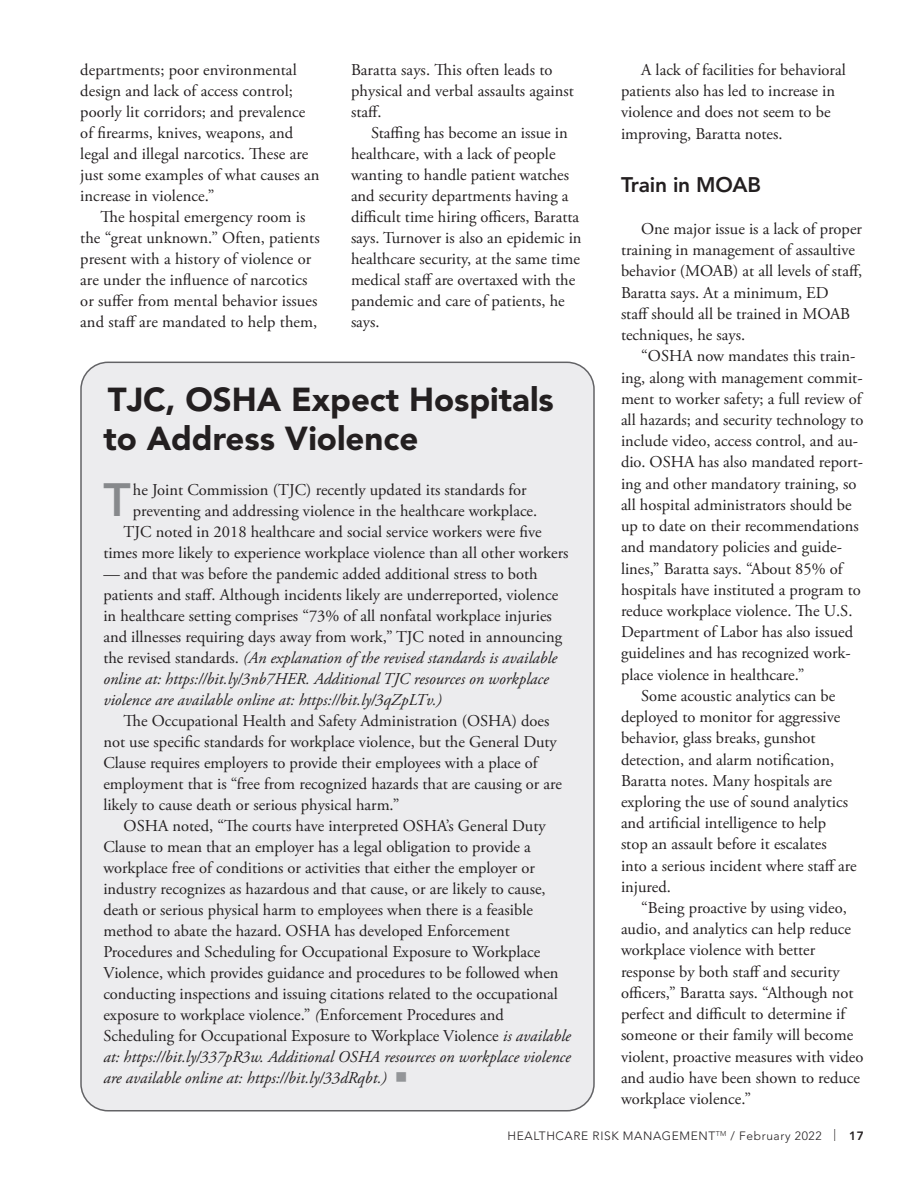
<style>
.page{position:relative;width:918px;height:1188px;background:#fff}
.page>*{position:absolute;margin:0;border:0;box-sizing:border-box;transform-origin:0 0}
.Inside_first_paragra{font:500 45.9px "Helvetica Neue";color:#87898c}
.Headline{font:900 33px/39px "Avenir";color:#231f20}
.Subhead{font:800 21px "Avenir";letter-spacing:-.01em;color:#231f20}
.Body_text{font:16.5px/21px "Adobe Garamond Pro";color:#231f20}
.Inside_first_paragra-2{font:16.5px/21px "Adobe Garamond Pro";color:#231f20}
.t1{font:300 12px "Avenir";letter-spacing:.05em;color:#231f20}
.s1{font-style:italic}
.s2{color:#939598}
.s3{font-weight:800}
</style>
<div class="page">
<div style="left:81px;top:362px;width:513px;height:749px;background:#ececee;border-radius:27px"></div>
<p class="Body_text" style="left:80px;top:60px;width:241px">departments; poor environmental design and lack of access control; poorly lit corridors; and prevalence of firearms, knives, weapons, and legal and illegal narcotics. These are just some examples of what causes an increase in violence.”</p>
<p class="Body_text" style="left:80px;top:207px;width:241px;text-indent:20px">The hospital emergency room is the “great unknown.” Often, patients present with a history of violence or are under the influence of narcotics or suffer from mental behavior issues and staff are mandated to help them,</p>
<p class="Body_text" style="left:351px;top:60px;width:225px">Baratta says. This often leads to physical and verbal assaults against staff.</p>
<p class="Body_text" style="left:351px;top:123px;width:232px;text-indent:20px">Staffing has become an issue in healthcare, with a lack of people wanting to handle patient watches and security departments having a difficult time hiring officers, Baratta says. Turnover is also an epidemic in healthcare security, at the same time medical staff are overtaxed with the pandemic and care of patients, he says.</p>
<p class="Headline" style="left:103px;top:380px;width:452px">TJC, OSHA Expect Hospitals to Address Violence</p>
<p class="Inside_first_paragra" style="left:103px;top:472px;width:29px">T</p>
<p class="Inside_first_paragra-2" style="left:133px;top:480px;width:406px">he Joint Commission (TJC) recently updated its standards for preventing and addressing violence in the healthcare workplace.</p>
<p class="Body_text" style="left:103px;top:522px;width:467px;text-align:center">TJC noted in 2018 healthcare and social service workers were five<br>times more likely to experience workplace violence than all other workers</p>
<p class="Body_text" style="left:103px;top:564px;width:460px">— and that was before the pandemic added additional stress to both patients and staff. Although incidents likely are underreported, violence in healthcare setting comprises “73% of all nonfatal workplace injuries and illnesses requiring days away from work,” TJC noted in announcing the revised standards. <span class="s1">(An explanation of the revised standards is available online at: https://bit.ly/3nb7HER. Additional TJC resources on workplace violence are available online at: https://bit.ly/3qZpLTv.)</span></p>
<p class="Body_text" style="left:103px;top:711px;width:460px;text-indent:20px">The Occupational Health and Safety Administration (OSHA) does not use specific standards for workplace violence, but the General Duty Clause requires employers to provide their employees with a place of employment that is “free from recognized hazards that are causing or are likely to cause death or serious physical harm.”</p>
<p class="Body_text" style="left:103px;top:816px;width:469px;text-indent:20px">OSHA noted, “The courts have interpreted OSHA’s General Duty Clause to mean that an employer has a legal obligation to provide a workplace free of conditions or activities that either the employer or industry recognizes as hazardous and that cause, or are likely to cause, death or serious physical harm to employees when there is a feasible method to abate the hazard. OSHA has developed Enforcement Procedures and Scheduling for Occupational Exposure to Workplace Violence, which provides guidance and procedures to be followed when conducting inspections and issuing citations related to the occupational exposure to workplace violence.” <span class="s1">(</span>Enforcement Procedures and Scheduling for Occupational Exposure to Workplace Violence <span class="s1">is available at: https://bit.ly/337pR3w. Additional OSHA resources on workplace violence are available online at: https://bit.ly/33dRqbt.)</span> <span class="s2">■</span></p>
<p class="Body_text" style="left:621px;top:60px;width:226px;text-indent:20px">A lack of facilities for behavioral patients also has led to increase in violence and does not seem to be improving, Baratta notes.</p>
<p class="Subhead" style="left:621px;top:172px;width:142px">Train in MOAB</p>
<p class="Body_text" style="left:621px;top:219px;width:243px;text-indent:20px">One major issue is a lack of proper training in management of assaultive behavior (MOAB) at all levels of staff,<br>Baratta says. At a minimum, ED<br>staff should all be trained in MOAB techniques, he says.</p>
<p class="Body_text" style="left:621px;top:346px;width:244px;text-indent:20px">“OSHA now mandates this train&shy;ing, along with management commit&shy;ment to worker safety; a full review of all hazards; and security technology to include video, access control, and au&shy;dio. OSHA has also mandated report&shy;ing and other mandatory training, so all hospital administrators should be up to date on their recommendations and mandatory policies and guide&shy;lines,” Baratta says. “About 85% of hospitals have instituted a program to reduce workplace violence. The U.S.<br>Department of Labor has also issued guidelines and has recognized work&shy;place violence in healthcare.”</p>
<p class="Body_text" style="left:621px;top:686px;width:237px;text-indent:20px">Some acoustic analytics can be deployed to monitor for aggressive behavior, glass breaks, gunshot detection, and alarm notification,<br>Baratta notes. Many hospitals are exploring the use of sound analytics and artificial intelligence to help stop an assault before it escalates into a serious incident where staff are injured.</p>
<p class="Body_text" style="left:621px;top:898px;width:244px;text-indent:20px">“Being proactive by using video, audio, and analytics can help reduce workplace violence with better response by both staff and security officers,” Baratta says. “Although not perfect and difficult to determine if someone or their family will become violent, proactive measures with video and audio have been shown to reduce workplace violence.”</p>
<p class="t1" style="left:508px;top:1129px;width:358px">HEALTHCARE RISK MANAGEMENT<sup>TM</sup> / February 2022 | <span class="s3">17</span></p>
</div>
